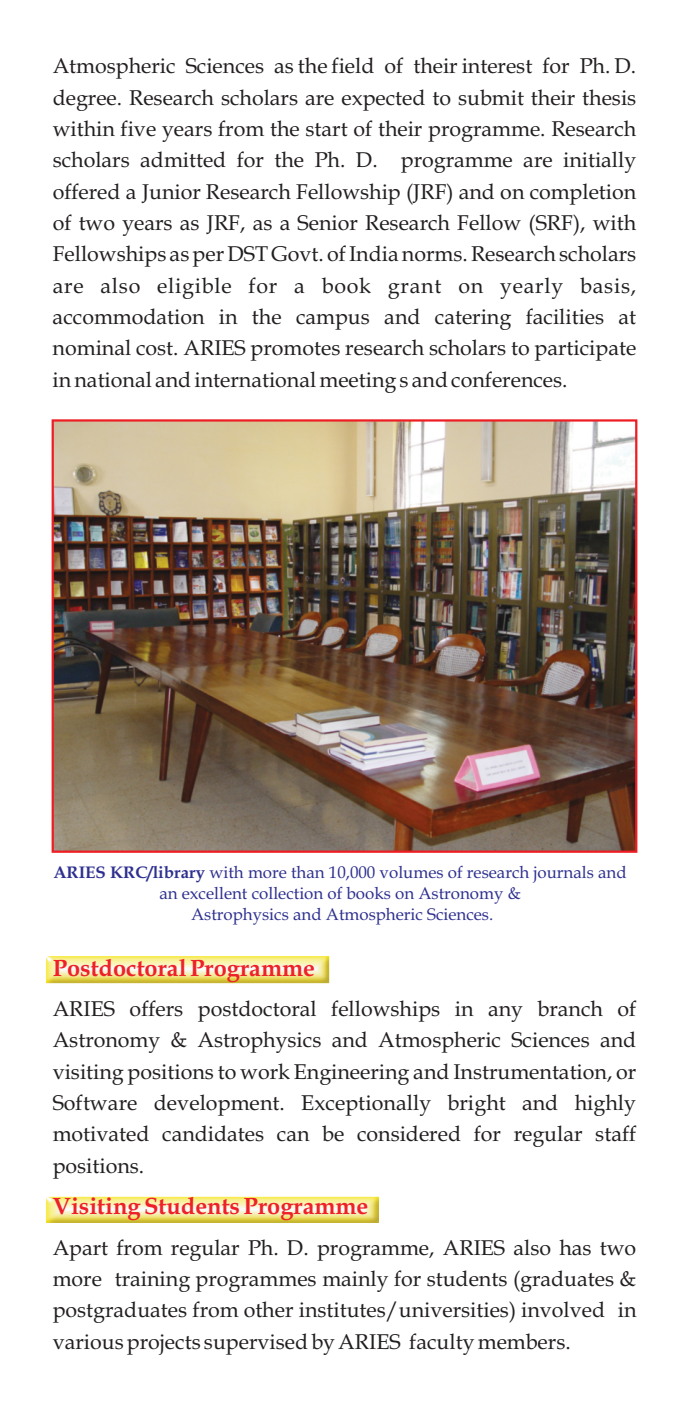
<style>
.page{position:relative;width:689px;height:1418px;background:#fff}
.page>*{position:absolute;margin:0;border:0;box-sizing:border-box;transform-origin:0 0}
.t1{font:700 23.62px "Book Antiqua";color:#ee2028}
.t2{font:21.38px/31.3px "Book Antiqua";color:#231f20;text-align:justify}
.t3{font:16.88px/20.9px "Book Antiqua";color:#2e308f;text-align:center}
.s1{font-weight:700}
</style>
<div class="page">
<img style="left:55px;top:422px;width:579px;height:428px">
<div style="left:52px;top:419px;width:585px;height:434px;border:2px solid #ee1d23"></div>
<img style="left:47px;top:1196px;width:331px;height:26px">
<img style="left:47px;top:957px;width:282px;height:26px">
<p class="t2" style="left:53px;top:53px;width:585px">Atmospheric Sciences as the field of their interest for Ph. D. degree. Research scholars are expected to submit their thesis within five years from the start of their programme. Research scholars admitted for the Ph. D. programme are initially offered a Junior Research Fellowship (JRF) and on completion of two years as JRF, as a Senior Research Fellow (SRF), with Fellowships as per DST Govt. of India norms. Research scholars are also eligible for a book grant on yearly basis, accommodation in the campus and catering facilities at nominal cost. ARIES promotes research scholars to participate in national and international meeting s and conferences.</p>
<p class="t3" style="left:53px;top:863px;width:574px"><span class="s1">ARIES KRC/library</span> with more than 10,000 volumes of research journals and an excellent collection of books on Astronomy &amp;<br>Astrophysics and Atmospheric Sciences.</p>
<p class="t1" style="left:53px;top:958px;width:264px">Postdoctoral Programme</p>
<p class="t2" style="left:53px;top:995px;width:585px">ARIES offers postdoctoral fellowships in any branch of Astronomy &amp; Astrophysics and Atmospheric Sciences and visiting positions to work Engineering and Instrumentation, or Software development. Exceptionally bright and highly motivated candidates can be considered for regular staff positions.</p>
<p class="t1" style="left:53px;top:1197px;width:317px">Visiting Students Programme</p>
<p class="t2" style="left:53px;top:1234px;width:585px">Apart from regular Ph. D. programme, ARIES also has two more training programmes mainly for students (graduates &amp; postgraduates from other institutes/universities) involved in various projects supervised by ARIES faculty members.</p>
</div>
